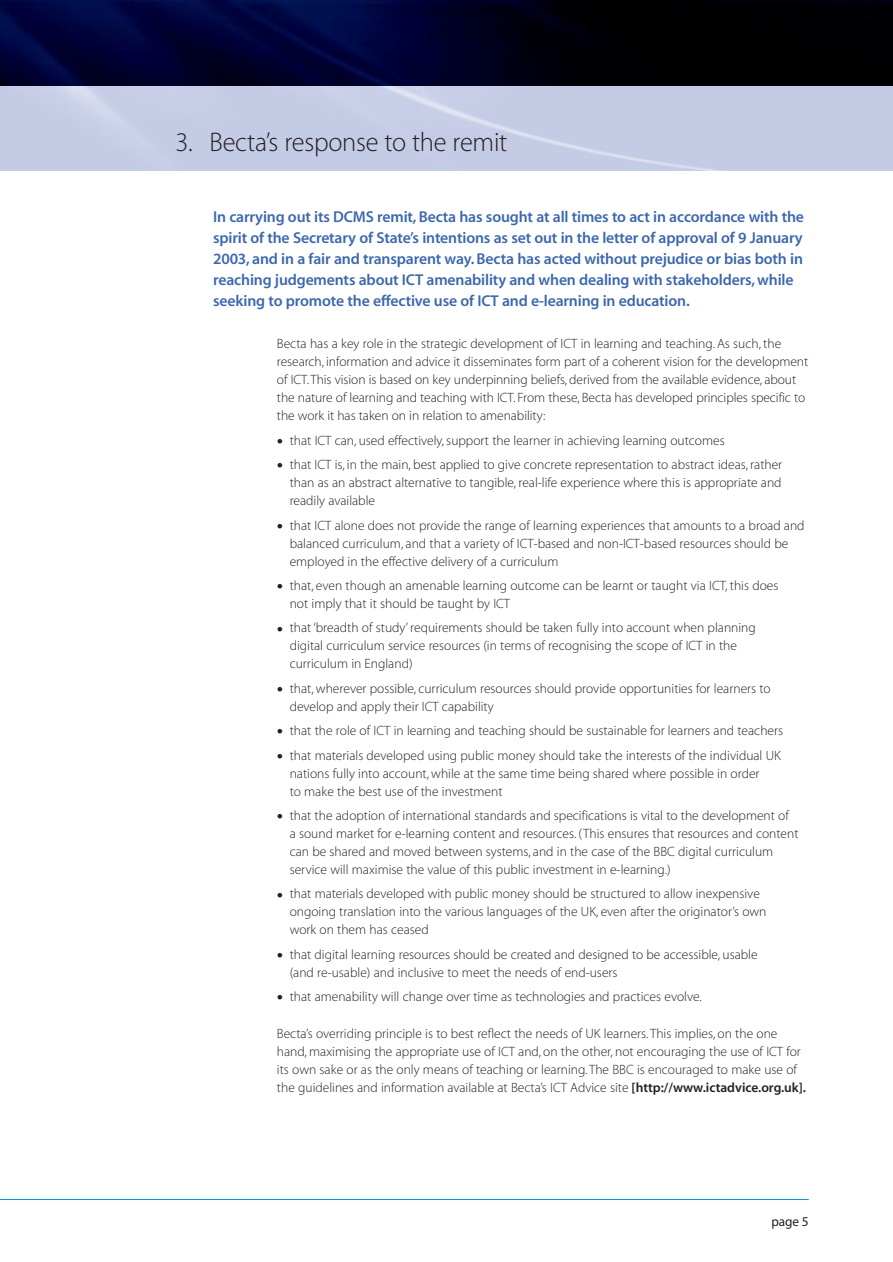
<style>
.page{position:relative;width:893px;height:1262px;background:#fff}
.page>*{position:absolute;margin:0;border:0;box-sizing:border-box;transform-origin:0 0}
.t1{font:27px "Myriad MM 215 600";letter-spacing:-.01em;color:#231f20}
.t2{font:15.75px/21px "Myriad MM 565 600";letter-spacing:-.01em;color:#3d68ad}
.t3{font:13.5px/18px "Myriad MM 215 600";color:#231f20}
.t4{font:13.5px "Myriad MM 400 600";color:#231f20}
.s1{font-size:25.5px}
.s2{font-family:"Myriad MM 565 600"}
</style>
<div class="page">
<div style="left:0;top:85px;width:892px;height:85px;background:#c4cbe5"></div>
<img style="left:0;top:0;width:892px;height:85px">
<hr style="left:0;top:1199px;width:808px;height:1px;background:#0099d8">
<h1 class="t1" style="left:176px;top:132px;width:333px">3. Becta’s response to the remit</h1>
<p class="t2" style="left:213px;top:207px;width:592px">In carrying out its DCMS remit, Becta has sought at all times to act in accordance with the spirit of the Secretary of State’s intentions as set out in the letter of approval of 9 January 2003, and in a fair and transparent way. Becta has acted without prejudice or bias both in reaching judgements about ICT amenability and when dealing with stakeholders, while seeking to promote the effective use of ICT and e-learning in education.</p>
<p class="t3" style="left:277px;top:336px;width:532px">Becta has a key role in the strategic development of ICT in learning and teaching. As such, the research, information and advice it disseminates form part of a coherent vision for the development of ICT.This vision is based on key underpinning beliefs, derived from the available evidence, about the nature of learning and teaching with ICT. From these, Becta has developed principles specific to the work it has taken on in relation to amenability:</p>
<p class="t3" style="left:277px;top:432px;width:449px"><span class="s1">•</span> that ICT can, used effectively, support the learner in achieving learning outcomes</p>
<p class="t3" style="left:290px;top:457px;width:494px;text-align:justify;text-indent:-13px"><span class="s1">•</span> that ICT is, in the main, best applied to give concrete representation to abstract ideas, rather than as an abstract alternative to tangible, real-life experience where this is appropriate and readily available</p>
<p class="t3" style="left:290px;top:517px;width:516px;text-indent:-13px"><span class="s1">•</span> that ICT alone does not provide the range of learning experiences that amounts to a broad and balanced curriculum, and that a variety of ICT-based and non-ICT-based resources should be employed in the effective delivery of a curriculum</p>
<p class="t3" style="left:290px;top:577px;width:490px;text-indent:-13px"><span class="s1">•</span> that, even though an amenable learning outcome can be learnt or taught via ICT, this does not imply that it should be taught by ICT</p>
<p class="t3" style="left:290px;top:620px;width:467px;text-indent:-13px"><span class="s1">•</span> that ‘breadth of study’ requirements should be taken fully into account when planning digital curriculum service resources (in terms of recognising the scope of ICT in the curriculum in England)</p>
<p class="t3" style="left:290px;top:680px;width:482px;text-indent:-13px"><span class="s1">•</span> that, wherever possible, curriculum resources should provide opportunities for learners to develop and apply their ICT capability</p>
<p class="t3" style="left:277px;top:723px;width:507px"><span class="s1">•</span> that the role of ICT in learning and teaching should be sustainable for learners and teachers</p>
<p class="t3" style="left:290px;top:747px;width:492px;text-indent:-13px"><span class="s1">•</span> that materials developed using public money should take the interests of the individual UK nations fully into account, while at the same time being shared where possible in order<br>to make the best use of the investment</p>
<p class="t3" style="left:290px;top:807px;width:510px;text-indent:-13px"><span class="s1">•</span> that the adoption of international standards and specifications is vital to the development of<br>a sound market for e-learning content and resources. (This ensures that resources and content can be shared and moved between systems, and in the case of the BBC digital curriculum service will maximise the value of this public investment in e-learning.)</p>
<p class="t3" style="left:290px;top:886px;width:478px;text-indent:-13px"><span class="s1">•</span> that materials developed with public money should be structured to allow inexpensive ongoing translation into the various languages of the UK, even after the originator’s own work on them has ceased</p>
<p class="t3" style="left:290px;top:946px;width:469px;text-indent:-13px"><span class="s1">•</span> that digital learning resources should be created and designed to be accessible, usable (and re-usable) and inclusive to meet the needs of end-users</p>
<p class="t3" style="left:277px;top:989px;width:426px"><span class="s1">•</span> that amenability will change over time as technologies and practices evolve.</p>
<p class="t3" style="left:277px;top:1025px;width:530px">Becta’s overriding principle is to best reflect the needs of UK learners. This implies, on the one hand, maximising the appropriate use of ICT and, on the other, not encouraging the use of ICT for its own sake or as the only means of teaching or learning. The BBC is encouraged to make use of the guidelines and information available at Becta’s ICT Advice site <span class="s2">[http://www.ictadvice.org.uk].</span></p>
<p class="t4" style="left:771px;top:1216px;width:39px">page 5</p>
</div>
